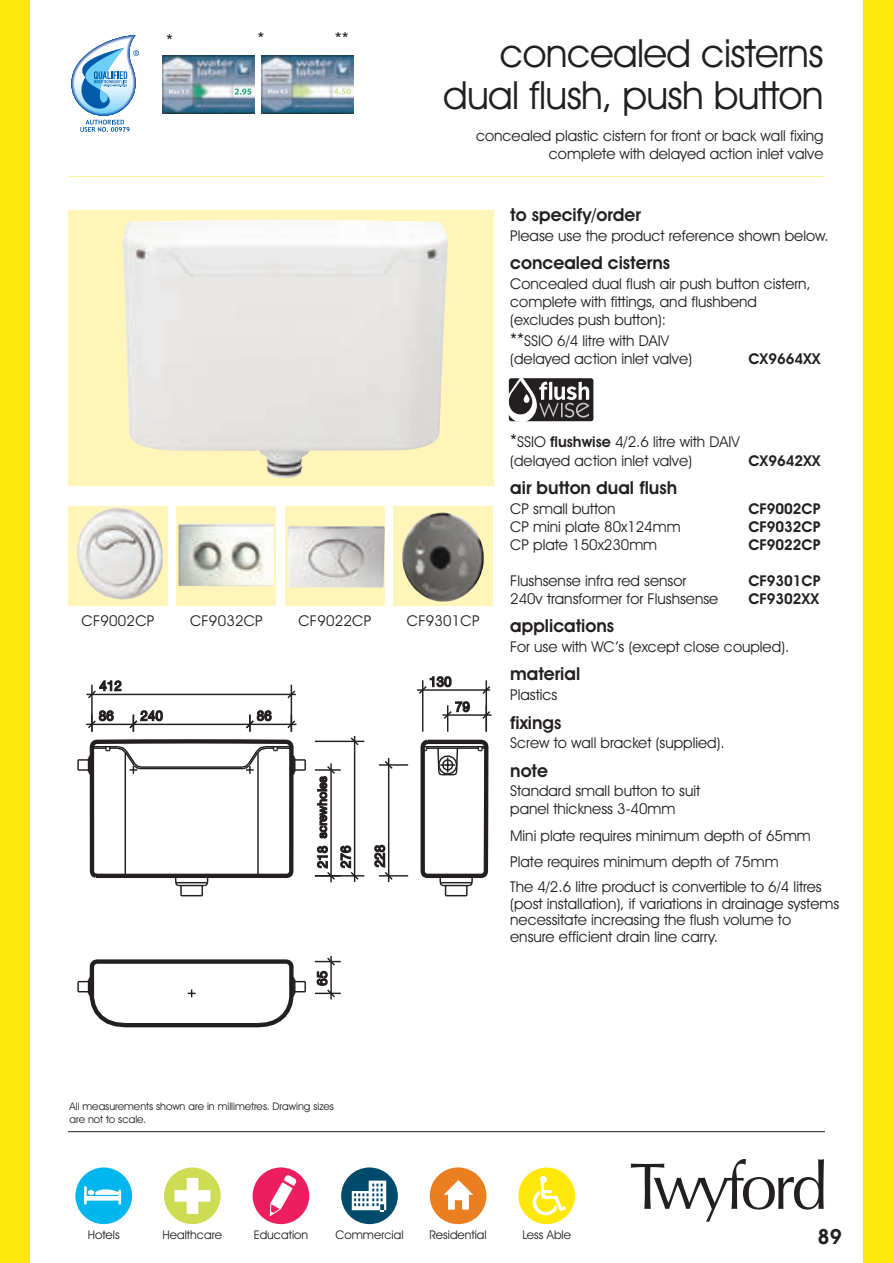
<style>
.page{position:relative;width:893px;height:1263px;background:#fff}
.page>*{position:absolute;margin:0;border:0;box-sizing:border-box;transform-origin:0 0}
.t1{font:39px/42px "Avant Garde IT Cby BT";letter-spacing:-.015em;color:#231f20;text-align:right}
.t2{font:600 21px "Avant Garde IT Cby BT";color:#231f20}
.t3{font:600 18px "Avant Garde IT Cby BT";color:#231f20}
.t4{font:18px "Helvetica";color:#231f20}
.t5{font:15px/18px "Avant Garde IT Cby BT";color:#231f20}
.t6{font:600 15px "Avant Garde IT Cby BT";color:#231f20}
.t7{font:12px "Avant Garde IT Cby BT";color:#231f20}
.t8{font:10.5px/12.6px "Avant Garde IT Cby BT";color:#231f20}
.s1{font-family:"Helvetica";font-size:18px}
.s2{font-weight:600}
</style>
<div class="page">
<div style="left:509px;top:378px;width:84px;height:43px;background:#231f20;border-radius:3px"></div>
<svg style="left:508px;top:378px;width:81px;height:44px"></svg>
<svg style="left:631px;top:1159px;width:193px;height:62px"></svg>
<hr style="left:68px;top:1131px;width:757px;height:1px;background:#231f20">
<hr style="left:68px;top:176px;width:757px;height:1px;background:#fff29a">
<svg style="left:68px;top:210px;width:425px;height:275px;background:#f3edcb"></svg>
<img style="left:122px;top:219px;width:188px;height:259px">
<svg style="left:77px;top:959px;width:229px;height:69px"></svg>
<svg style="left:417px;top:676px;width:75px;height:220px"></svg>
<hr style="left:91px;top:685px;width:2px;height:47px;background:#231f20">
<hr style="left:291px;top:685px;width:1px;height:47px;background:#231f20">
<hr style="left:86px;top:694px;width:210px;height:1px;background:#231f20">
<svg style="left:86px;top:680px;width:37px;height:20px"></svg>
<svg style="left:286px;top:689px;width:10px;height:11px"></svg>
<hr style="left:330px;top:763px;width:2px;height:119px;background:#231f20">
<hr style="left:315px;top:741px;width:49px;height:1px;background:#231f20">
<hr style="left:315px;top:875px;width:49px;height:1px;background:#231f20">
<hr style="left:354px;top:736px;width:1px;height:146px;background:#231f20">
<svg style="left:349px;top:736px;width:11px;height:11px"></svg>
<svg style="left:315px;top:764px;width:45px;height:117px"></svg>
<hr style="left:379px;top:764px;width:29px;height:2px;background:#231f20">
<hr style="left:388px;top:758px;width:1px;height:124px;background:#231f20">
<svg style="left:383px;top:759px;width:11px;height:11px"></svg>
<svg style="left:374px;top:844px;width:34px;height:37px"></svg>
<svg style="left:315px;top:956px;width:26px;height:43px"></svg>
<svg style="left:77px;top:708px;width:229px;height:188px"></svg>
<img style="left:163px;top:56px;width:92px;height:57px">
<svg style="left:169px;top:90px;width:20px;height:4px"></svg>
<svg style="left:235px;top:89px;width:16px;height:6px"></svg>
<svg style="left:71px;top:35px;width:68px;height:97px"></svg>
<img style="left:262px;top:56px;width:92px;height:57px">
<svg style="left:268px;top:89px;width:20px;height:4px"></svg>
<svg style="left:334px;top:88px;width:17px;height:6px"></svg>
<svg style="left:517px;top:1166px;width:59px;height:59px"></svg>
<div style="left:516px;top:1165px;width:61px;height:61px;border:2px solid #fff;border-radius:50%"></div>
<svg style="left:533px;top:1176px;width:33px;height:39px"></svg>
<div style="left:429px;top:1166px;width:59px;height:59px;background:#ea7e20;border-radius:50%"></div>
<div style="left:427px;top:1165px;width:62px;height:61px;border:2px solid #fff;border-radius:50%"></div>
<svg style="left:444px;top:1180px;width:29px;height:29px"></svg>
<svg style="left:340px;top:1166px;width:59px;height:59px;background:#175b79"></svg>
<div style="left:339px;top:1165px;width:61px;height:61px;border:2px solid #fff;border-radius:50%"></div>
<svg style="left:352px;top:1180px;width:34px;height:31px"></svg>
<div style="left:251px;top:1166px;width:59px;height:59px;background:#ed1e60;border-radius:50%"></div>
<div style="left:250px;top:1165px;width:62px;height:61px;border:2px solid #fff;border-radius:50%"></div>
<svg style="left:270px;top:1175px;width:26px;height:41px"></svg>
<svg style="left:163px;top:1166px;width:59px;height:59px"></svg>
<div style="left:162px;top:1165px;width:61px;height:61px;border:2px solid #fff;border-radius:50%"></div>
<svg style="left:175px;top:1178px;width:35px;height:36px"></svg>
<div style="left:74px;top:1166px;width:59px;height:59px;background:#00b6ef;border-radius:50%"></div>
<div style="left:73px;top:1165px;width:61px;height:61px;border:2px solid #fff;border-radius:50%"></div>
<svg style="left:84px;top:1186px;width:37px;height:19px"></svg>
<div style="left:393px;top:506px;width:100px;height:100px;background:#fff5b8"></div>
<img style="left:402px;top:513px;width:82px;height:89px">
<div style="left:285px;top:506px;width:100px;height:100px;background:#fff5b8"></div>
<img style="left:288px;top:526px;width:97px;height:61px">
<div style="left:176px;top:506px;width:100px;height:100px;background:#fff5b8"></div>
<img style="left:178px;top:523px;width:96px;height:63px">
<div style="left:68px;top:506px;width:100px;height:100px;background:#fff5b8"></div>
<img style="left:77px;top:508px;width:86px;height:92px">
<div style="left:863px;top:0;width:30px;height:1263px;background:#ffe709"></div>
<div style="left:0;top:0;width:30px;height:1263px;background:#ffe709"></div>
<p class="t4" style="left:166px;top:30px;width:9px">*</p>
<p class="t4" style="left:258px;top:28px;width:9px">*</p>
<p class="t4" style="left:335px;top:29px;width:16px">**</p>
<h1 class="t1" style="left:443px;top:36px;width:382px">concealed cisterns dual flush, push button</h1>
<p class="t5" style="left:476px;top:128px;width:349px;text-align:right">concealed plastic cistern for front or back wall fixing complete with delayed action inlet valve</p>
<p class="t3" style="left:510px;top:208px;width:132px">to specify/order</p>
<p class="t5" style="left:510px;top:228px;width:320px">Please use the product reference shown below.</p>
<p class="t3" style="left:510px;top:257px;width:161px">concealed cisterns</p>
<p class="t5" style="left:510px;top:276px;width:302px">Concealed dual flush air push button cistern, complete with fittings, and flushbend (excludes push button):</p>
<p class="t5" style="left:510px;top:332px;width:183px;line-height:18.8px"><span class="s1">**</span>SSIO 6/4 litre with DAIV (delayed action inlet valve)</p>
<p class="t6" style="left:748px;top:354px;width:74px">CX9664XX</p>
<p class="t5" style="left:510px;top:433px;width:231px;line-height:18.8px"><span class="s1">*</span>SSIO <span class="s2">flushwise</span> 4/2.6 litre with DAIV (delayed action inlet valve)</p>
<p class="t6" style="left:748px;top:455px;width:74px">CX9642XX</p>
<p class="t5" style="left:82px;top:613px;width:74px">CF9002CP</p>
<p class="t5" style="left:190px;top:613px;width:74px">CF9032CP</p>
<p class="t5" style="left:298px;top:613px;width:74px">CF9022CP</p>
<p class="t5" style="left:407px;top:613px;width:74px">CF9301CP</p>
<p class="t3" style="left:510px;top:481px;width:168px">air button dual flush</p>
<p class="t5" style="left:510px;top:501px;width:107px">CP small button</p>
<p class="t6" style="left:748px;top:503px;width:74px">CF9002CP</p>
<p class="t5" style="left:510px;top:519px;width:172px">CP mini plate 80x124mm</p>
<p class="t6" style="left:748px;top:521px;width:74px">CF9032CP</p>
<p class="t5" style="left:510px;top:537px;width:149px">CP plate 150x230mm</p>
<p class="t6" style="left:748px;top:539px;width:74px">CF9022CP</p>
<p class="t5" style="left:510px;top:573px;width:177px">Flushsense infra red sensor</p>
<p class="t6" style="left:748px;top:575px;width:74px">CF9301CP</p>
<p class="t5" style="left:510px;top:591px;width:210px">240v transformer for Flushsense</p>
<p class="t6" style="left:748px;top:593px;width:72px">CF9302XX</p>
<p class="t3" style="left:510px;top:619px;width:106px">applications</p>
<p class="t5" style="left:510px;top:639px;width:281px">For use with WC’s (except close coupled).</p>
<p class="t3" style="left:510px;top:668px;width:72px">material</p>
<p class="t5" style="left:510px;top:687px;width:49px">Plastics</p>
<p class="t3" style="left:510px;top:716px;width:53px">fixings</p>
<p class="t5" style="left:510px;top:735px;width:216px">Screw to wall bracket (supplied).</p>
<p class="t3" style="left:510px;top:764px;width:39px">note</p>
<p class="t5" style="left:510px;top:783px;width:192px">Standard small button to suit panel thickness 3-40mm</p>
<p class="t5" style="left:510px;top:823px;width:302px;line-height:26.5px">Mini plate requires minimum depth of 65mm<br>Plate requires minimum depth of 75mm</p>
<p class="t5" style="left:510px;top:880px;width:330px;line-height:16.5px">The 4/2.6 litre product is convertible to 6/4 litres (post installation), if variations in drainage systems necessitate increasing the flush volume to ensure efficient drain line carry.</p>
<p class="t8" style="left:70px;top:1101px;width:266px">All measurements shown are in millimetres. Drawing sizes are not to scale.</p>
<p class="t7" style="left:88px;top:1230px;width:33px">Hotels</p>
<p class="t7" style="left:163px;top:1230px;width:61px">Healthcare</p>
<p class="t7" style="left:254px;top:1230px;width:56px">Education</p>
<p class="t7" style="left:335px;top:1230px;width:70px">Commercial</p>
<p class="t7" style="left:429px;top:1230px;width:59px">Residential</p>
<p class="t7" style="left:522px;top:1230px;width:50px">Less Able</p>
<h2 class="t2" style="left:818px;top:1229px;width:26px">89</h2>
</div>
